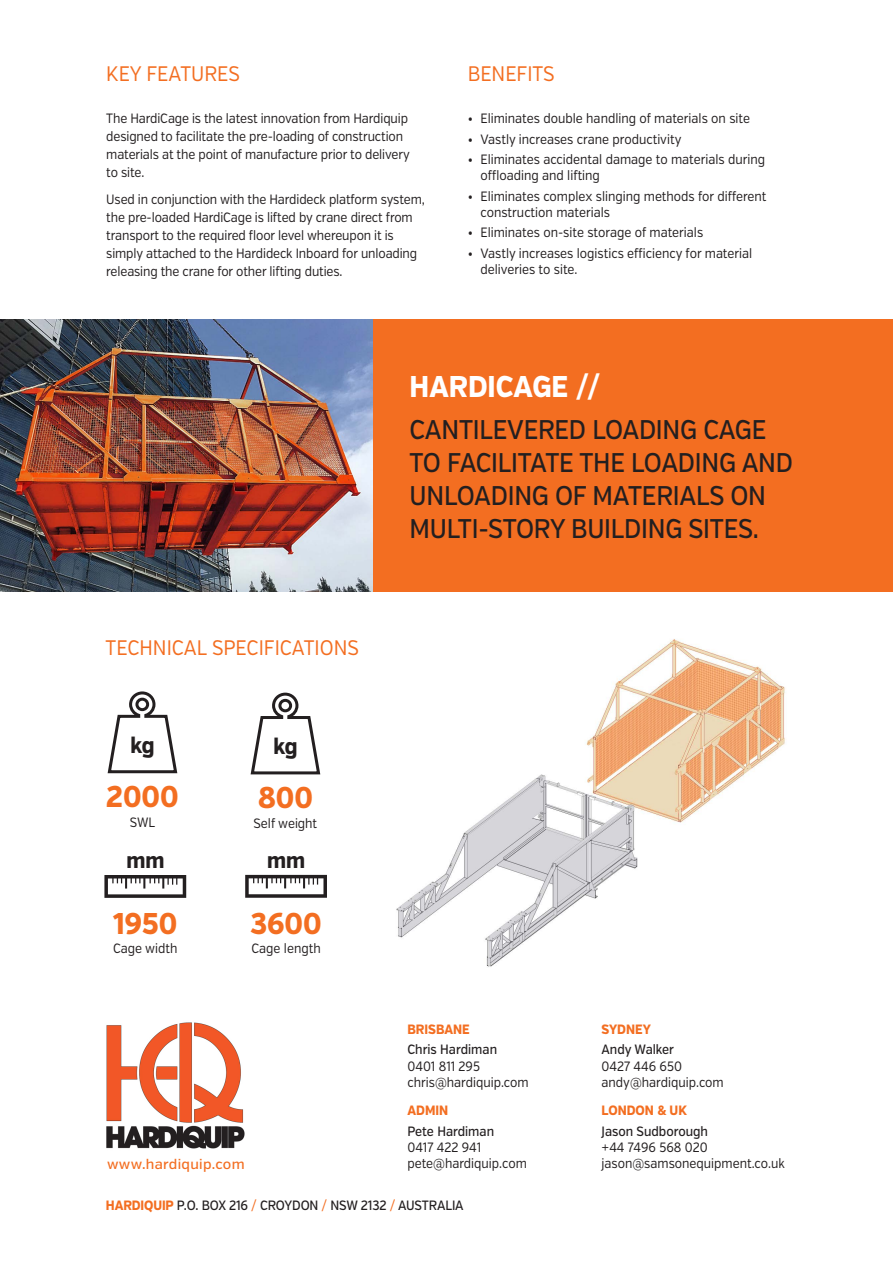
<style>
.page{position:relative;width:893px;height:1263px;background:#fff}
.page>*{position:absolute;margin:0;border:0;box-sizing:border-box;transform-origin:0 0}
.t1{font:800 30px "Verb";color:#f36e21;scale:.9 1}
.t2{font:800 30px "Verb";color:#fff;scale:.9 1}
.t3{font:500 27px/33px "Verb";letter-spacing:-.01em;color:#231f20;scale:.9 1}
.t4{font:800 22.5px "Verb";letter-spacing:-.01em;color:#231f20;scale:.9 1}
.Heading{font:21px "Verb";color:#f36e21;scale:.9 1}
.t5{font:500 13.95px "Verb";letter-spacing:.02em;color:#f36e21}
.Main_Para{font:13.5px/18px "Verb";letter-spacing:-.005em;color:#231f20;scale:.9 1}
.t6{font:500 13.5px "Verb";letter-spacing:-.005em;color:#231f20;scale:.9 1}
.t7{font:800 13.5px "Verb";color:#f36e21;scale:.9 1}
.s1{font-weight:800;color:#f36e21}
.s2{color:#f36e21}
</style>
<div class="page">
<div style="left:342px;top:319px;width:551px;height:272px;background:#f36e21"></div>
<svg style="left:245px;top:875px;width:82px;height:23px"></svg>
<svg style="left:104px;top:875px;width:82px;height:23px"></svg>
<svg style="left:107px;top:691px;width:71px;height:83px"></svg>
<svg style="left:250px;top:692px;width:71px;height:83px"></svg>
<img style="left:0;top:319px;width:372px;height:272px">
<img style="left:396px;top:639px;width:390px;height:328px">
<img style="left:106px;top:1022px;width:139px;height:127px">
<p class="Heading" style="left:106px;top:61px;width:150px">KEY FEATURES</p>
<p class="Main_Para" style="left:106px;top:110px;width:339px">The HardiCage is the latest innovation from Hardiquip designed to facilitate the pre-loading of construction materials at the point of manufacture prior to delivery to site.</p>
<p class="Main_Para" style="left:106px;top:190px;width:355px">Used in conjunction with the Hardideck platform system, the pre-loaded HardiCage is lifted by crane direct from transport to the required floor level whereupon it is simply attached to the Hardideck Inboard for unloading releasing the crane for other lifting duties.</p>
<p class="Heading" style="left:468px;top:61px;width:98px">BENEFITS</p>
<p class="Main_Para" style="left:468px;top:110px;width:315px">• Eliminates double handling of materials on site</p>
<p class="Main_Para" style="left:468px;top:130px;width:239px">• Vastly increases crane productivity</p>
<p class="Main_Para" style="left:480px;top:151px;width:318px;line-height:16.2px;text-indent:-13px">• Eliminates accidental damage to materials during offloading and lifting</p>
<p class="Main_Para" style="left:480px;top:188px;width:319px;line-height:16.2px;text-indent:-13px">• Eliminates complex slinging methods for different construction materials</p>
<p class="Main_Para" style="left:468px;top:224px;width:263px">• Eliminates on-site storage of materials</p>
<p class="Main_Para" style="left:480px;top:245px;width:303px;line-height:16.2px;text-indent:-13px">• Vastly increases logistics efficiency for material deliveries to site.</p>
<p class="Heading" style="left:106px;top:635px;width:283px">TECHNICAL SPECIFICATIONS</p>
<p class="t4" style="left:130px;top:731px;width:28px">kg</p>
<p class="t4" style="left:273px;top:732px;width:28px">kg</p>
<p class="t1" style="left:106px;top:778px;width:82px">2000</p>
<p class="t1" style="left:258px;top:779px;width:62px">800</p>
<p class="Main_Para" style="left:130px;top:813px;width:30px">SWL</p>
<p class="Main_Para" style="left:254px;top:814px;width:72px">Self weight</p>
<p class="t4" style="left:126px;top:846px;width:44px">mm</p>
<p class="t4" style="left:267px;top:846px;width:44px">mm</p>
<p class="t1" style="left:113px;top:905px;width:73px">1950</p>
<p class="t1" style="left:250px;top:905px;width:81px">3600</p>
<p class="Main_Para" style="left:113px;top:940px;width:73px">Cage width</p>
<p class="Main_Para" style="left:251px;top:939px;width:78px">Cage length</p>
<p class="t2" style="left:410px;top:368px;width:213px">HARDICAGE //</p>
<p class="t3" style="left:410px;top:413px;width:427px">CANTILEVERED LOADING CAGE<br>TO FACILITATE THE LOADING AND<br>UNLOADING OF MATERIALS ON<br>MULTI-STORY BUILDING SITES.</p>
<p class="t7" style="left:407px;top:1021px;width:71px">BRISBANE</p>
<p class="t6" style="left:407px;top:1041px;width:101px">Chris Hardiman</p>
<p class="Main_Para" style="left:407px;top:1057px;width:82px">0401 811 295</p>
<p class="Main_Para" style="left:407px;top:1073px;width:136px">chris@hardiquip.com</p>
<p class="t7" style="left:602px;top:1021px;width:56px">SYDNEY</p>
<p class="t6" style="left:602px;top:1041px;width:82px">Andy Walker</p>
<p class="Main_Para" style="left:602px;top:1057px;width:91px">0427 446 650</p>
<p class="Main_Para" style="left:602px;top:1073px;width:137px">andy@hardiquip.com</p>
<p class="t7" style="left:407px;top:1102px;width:47px">ADMIN</p>
<p class="t6" style="left:407px;top:1123px;width:98px">Pete Hardiman</p>
<p class="Main_Para" style="left:407px;top:1138px;width:84px">0417 422 941</p>
<p class="Main_Para" style="left:407px;top:1155px;width:134px">pete@hardiquip.com</p>
<p class="t5" style="left:107px;top:1155px;width:139px">www.hardiquip.com</p>
<p class="t6" style="left:106px;top:1197px;width:399px"><span class="s1">HARDIQUIP</span> P.O. BOX 216 <span class="s2">/</span> CROYDON <span class="s2">/</span> NSW 2132 <span class="s2">/</span> AUSTRALIA</p>
<p class="t7" style="left:602px;top:1102px;width:96px">LONDON &amp; UK</p>
<p class="t6" style="left:602px;top:1123px;width:120px">Jason Sudborough</p>
<p class="Main_Para" style="left:602px;top:1138px;width:119px">+44 7496 568 020</p>
<p class="Main_Para" style="left:602px;top:1155px;width:205px">jason@samsonequipment.co.uk</p>
</div>
